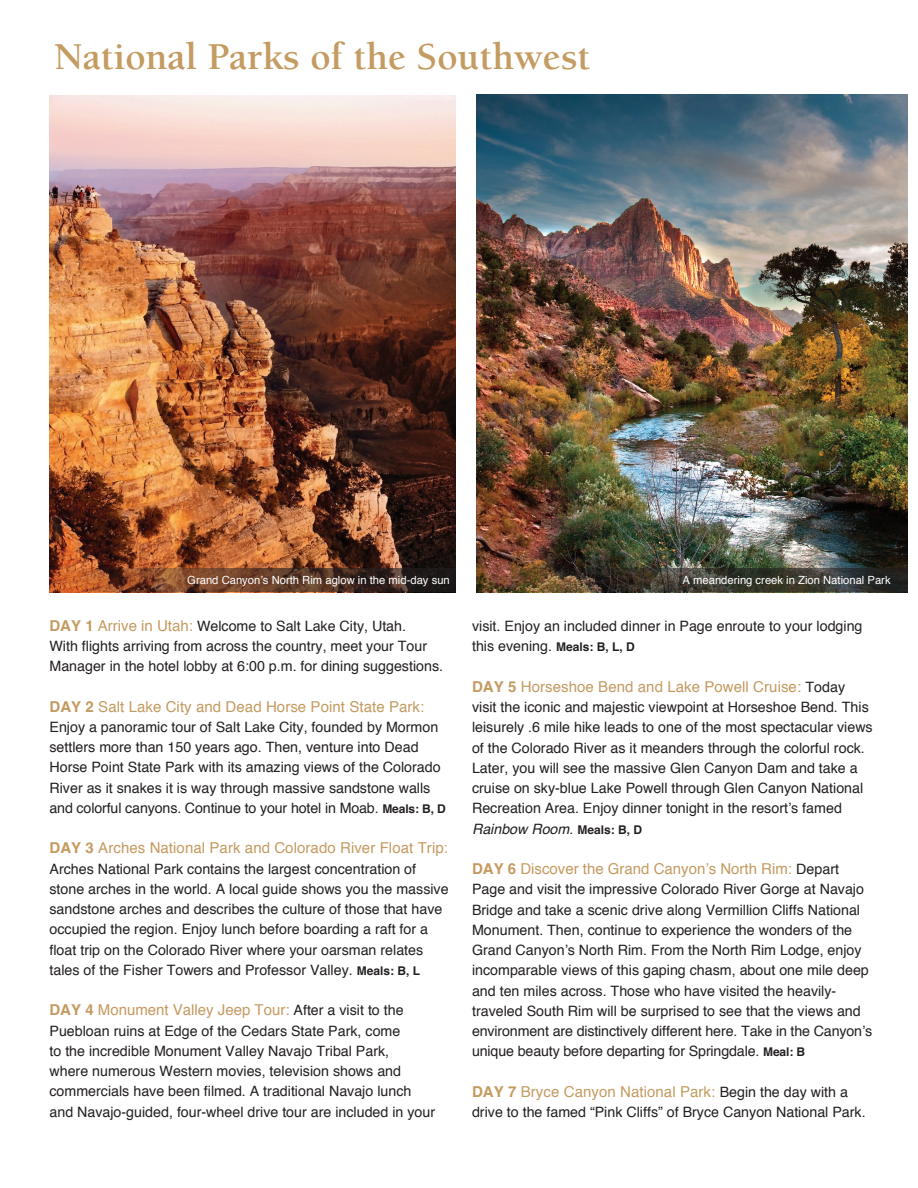
<style>
.page{position:relative;width:918px;height:1188px;background:#fff}
.page>*{position:absolute;margin:0;border:0;box-sizing:border-box;transform-origin:0 0}
.t1{font:700 39px "Berkeley";color:#c49b61}
.t2{font:15px "Helvetica";letter-spacing:.005em;color:#c49a60}
.t3{font:15px "Helvetica";letter-spacing:.005em;color:#c49b61}
.t4{font:14.25px/20.2px "Helvetica";color:#231f20}
.t5{font:11.25px "Helvetica";color:#fff}
.s1{font-weight:700;font-size:15px;color:#c49b61}
.s2{font-size:15px;color:#c49b61}
.s3{font-weight:700}
.s4{font-weight:700;font-size:12px}
.s5{font-size:14.25px;color:#231f20}
.s6{font-style:italic}
</style>
<div class="page">
<img style="left:50px;top:96px;width:406px;height:472px">
<img style="left:477px;top:94px;width:430px;height:474px">
<img style="left:476px;top:568px;width:431px;height:24px">
<svg style="left:50px;top:568px;width:406px;height:24px;background:#683c26"></svg>
<p class="t1" style="left:54px;top:36px;width:538px">National Parks of the Southwest</p>
<p class="t5" style="left:187px;top:573px;width:264px">Grand Canyon’s North Rim aglow in the mid-day sun</p>
<p class="t5" style="left:682px;top:573px;width:210px">A meandering creek in Zion National Park</p>
<p class="t4" style="left:50px;top:616px;width:395px"><span class="s1">DAY 1</span> <span class="s2">Arrive in Utah:</span> Welcome to Salt Lake City, Utah.<br>With flights arriving from across the country, meet your Tour<br>Manager in the hotel lobby at 6:00 p.m. for dining suggestions.</p>
<p class="t2" style="left:50px;top:696px;width:376px"><span class="s3">DAY 2</span> Salt Lake City and Dead Horse Point State Park:</p>
<p class="t4" style="left:50px;top:718px;width:398px">Enjoy a panoramic tour of Salt Lake City, founded by Mormon settlers more than 150 years ago. Then, venture into Dead Horse Point State Park with its amazing views of the Colorado River as it snakes it is way through massive sandstone walls and colorful canyons. Continue to your hotel in Moab. <span class="s4">Meals: B, D</span></p>
<p class="t2" style="left:50px;top:838px;width:400px"><span class="s3">DAY 3</span> Arches National Park and Colorado River Float Trip:</p>
<p class="t4" style="left:50px;top:859px;width:401px">Arches National Park contains the largest concentration of stone arches in the world. A local guide shows you the massive sandstone arches and describes the culture of those that have occupied the region. Enjoy lunch before boarding a raft for a float trip on the Colorado River where your oarsman relates tales of the Fisher Towers and Professor Valley. <span class="s4">Meals: B, L</span></p>
<p class="t2" style="left:50px;top:1000px;width:356px"><span class="s3">DAY 4</span> Monument Valley Jeep Tour: <span class="s5">After a visit to the</span></p>
<p class="t4" style="left:50px;top:1021px;width:387px">Puebloan ruins at Edge of the Cedars State Park, come<br>to the incredible Monument Valley Navajo Tribal Park,<br>where numerous Western movies, television shows and commercials have been filmed. A traditional Navajo lunch and Navajo-guided, four-wheel drive tour are included in your</p>
<p class="t4" style="left:472px;top:617px;width:392px">visit. Enjoy an included dinner in Page enroute to your lodging this evening. <span class="s4">Meals: B, L, D</span></p>
<p class="t2" style="left:472px;top:676px;width:375px"><span class="s3">DAY 5</span> Horseshoe Bend and Lake Powell Cruise: <span class="s5">Today</span></p>
<p class="t4" style="left:472px;top:698px;width:402px">visit the iconic and majestic viewpoint at Horseshoe Bend. This leisurely .6 mile hike leads to one of the most spectacular views of the Colorado River as it meanders through the colorful rock.<br>Later, you will see the massive Glen Canyon Dam and take a cruise on sky-blue Lake Powell through Glen Canyon National Recreation Area. Enjoy dinner tonight in the resort’s famed <span class="s6">Rainbow Room</span>. <span class="s4">Meals: B, D</span></p>
<p class="t2" style="left:472px;top:859px;width:369px"><span class="s3">DAY 6</span> Discover the Grand Canyon’s North Rim: <span class="s5">Depart</span></p>
<p class="t4" style="left:472px;top:880px;width:402px">Page and visit the impressive Colorado River Gorge at Navajo Bridge and take a scenic drive along Vermillion Cliffs National Monument. Then, continue to experience the wonders of the Grand Canyon’s North Rim. From the North Rim Lodge, enjoy incomparable views of this gaping chasm, about one mile deep and ten miles across. Those who have visited the heavily&shy;traveled South Rim will be surprised to see that the views and environment are distinctively different here. Take in the Canyon’s unique beauty before departing for Springdale. <span class="s4">Meal: B</span></p>
<p class="t3" style="left:472px;top:1081px;width:377px"><span class="s3">DAY 7</span> Bryce Canyon National Park: <span class="s5">Begin the day with a</span></p>
<p class="t4" style="left:472px;top:1103px;width:395px">drive to the famed “Pink Cliffs” of Bryce Canyon National Park.</p>
</div>
